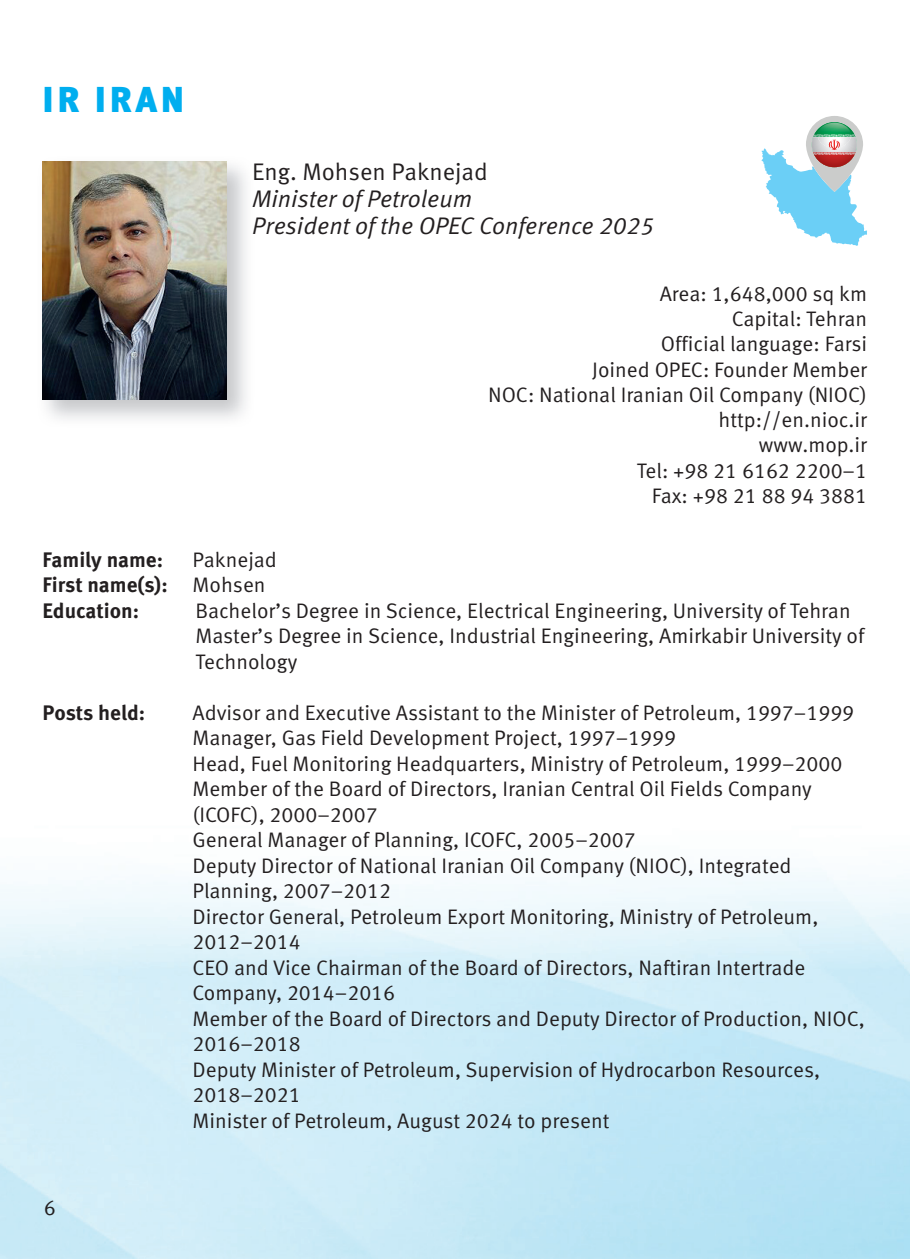
<style>
.page{position:relative;width:910px;height:1259px;background:#fff}
.page>*{position:absolute;margin:0;border:0;box-sizing:border-box;transform-origin:0 0}
.t1{font:900 36px "Meta Pro";letter-spacing:.1em;color:#00aeef}
.t2{font:italic 24px/27px "Meta Pro";color:#231f20}
.t3{font:24px "Meta Pro";color:#231f20}
.t4{font:21px/25.5px "Meta Pro";color:#231f20}
.t5{font:700 21px/25.5px "Meta Pro";color:#231f20}
.s1{font-weight:400}
</style>
<div class="page">
<img style="left:42px;top:161px;width:204px;height:258px">
<svg style="left:761px;top:116px;width:106px;height:130px"></svg>
<img style="left:43px;top:162px;width:184px;height:237px">
<h1 class="t1" style="left:43px;top:77px;width:143px">IR IRAN</h1>
<p class="t3" style="left:252px;top:156px;width:237px">Eng. Mohsen Paknejad</p>
<p class="t2" style="left:252px;top:185px;width:403px">Minister of Petroleum<br>President of the OPEC Conference 2025</p>
<p class="t4" style="left:488px;top:282px;width:380px;text-align:right">Area: 1,648,000 sq km<br>Capital: Tehran<br>Official language: Farsi<br>Joined OPEC: Founder Member<br>NOC: National Iranian Oil Company (NIOC) http://en.nioc.ir<br>www.mop.ir<br>Tel: +98 21 6162 2200–1<br>Fax: +98 21 88 94 3881</p>
<p class="t5" style="left:43px;top:547px;width:122px">Family name:</p>
<p class="t5" style="left:43px;top:547px;width:236px;text-indent:150px"><span class="s1">Paknejad<br></span>First name(s): <span class="s1">Mohsen<br></span>Education:</p>
<p class="t4" style="left:196px;top:598px;width:670px">Bachelor’s Degree in Science, Electrical Engineering, University of Tehran<br>Master’s Degree in Science, Industrial Engineering, Amirkabir University of<br>Technology</p>
<p class="t5" style="left:43px;top:700px;width:104px">Posts held:</p>
<p class="t4" style="left:193px;top:700px;width:674px">Advisor and Executive Assistant to the Minister of Petroleum, 1997–1999<br>Manager, Gas Field Development Project, 1997–1999<br>Head, Fuel Monitoring Headquarters, Ministry of Petroleum, 1999–2000<br>Member of the Board of Directors, Iranian Central Oil Fields Company (ICOFC), 2000–2007<br>General Manager of Planning, ICOFC, 2005–2007<br>Deputy Director of National Iranian Oil Company (NIOC), Integrated Planning, 2007–2012<br>Director General, Petroleum Export Monitoring, Ministry of Petroleum, 2012–2014<br>CEO and Vice Chairman of the Board of Directors, Naftiran Intertrade Company, 2014–2016<br>Member of the Board of Directors and Deputy Director of Production, NIOC, 2016–2018<br>Deputy Minister of Petroleum, Supervision of Hydrocarbon Resources, 2018–2021<br>Minister of Petroleum, August 2024 to present</p>
<p class="t4" style="left:44px;top:1195px;width:13px">6</p>
</div>
